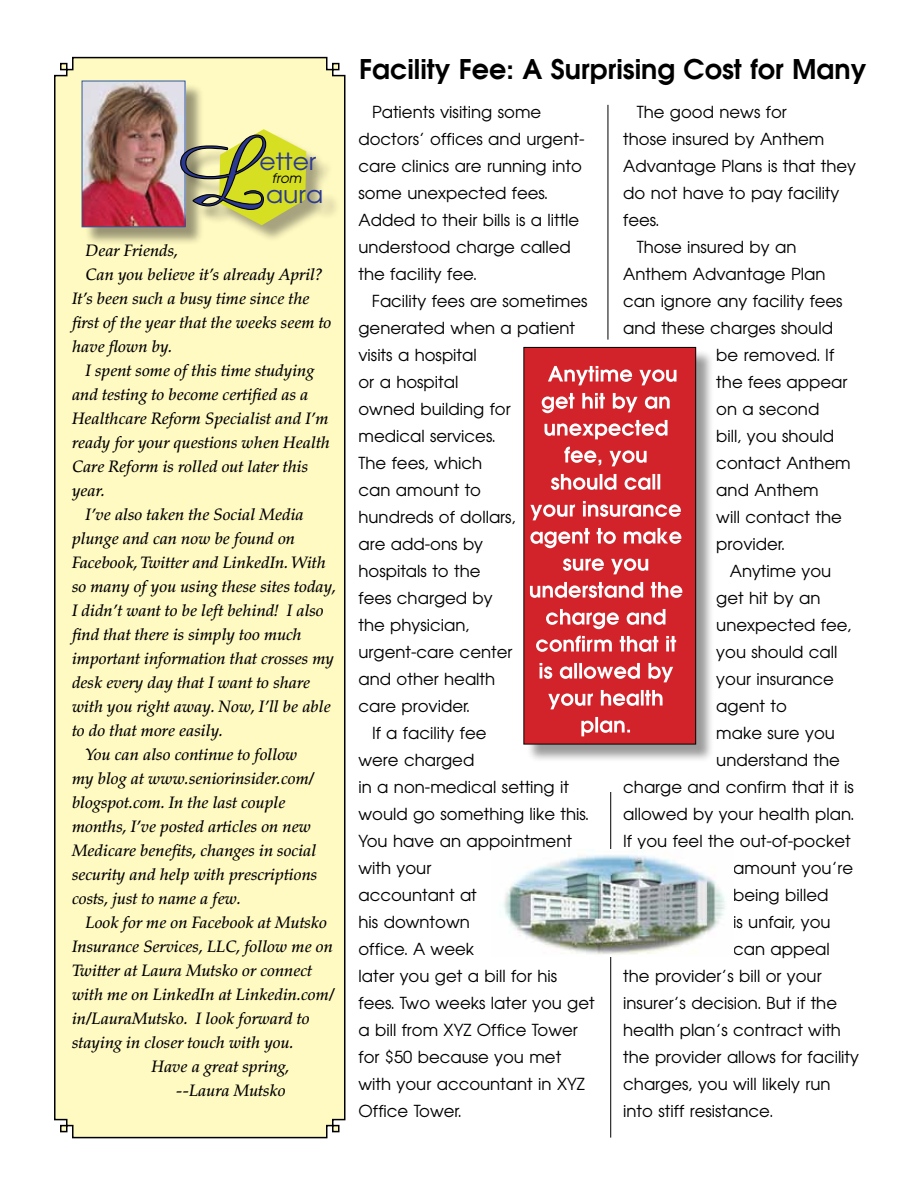
<style>
.page{position:relative;width:918px;height:1188px;background:#fff}
.page>*{position:absolute;margin:0;border:0;box-sizing:border-box;transform-origin:0 0}
.t1{font:101.7px "Amaze Normal";color:#2b3990;scale:.93 1}
.t2{font:700 27px "Avian";color:#000}
.t3{font:23.55px "Avian";color:#2b3990;scale:1.06 1}
.t4{font:16.5px/27px "Avian";color:#000}
.t5{font:italic 500 16.5px "Palatino";color:#000}
.t6{font:italic 13.35px "Avian";color:#000}
</style>
<div class="page">
<hr style="left:610px;top:792px;width:1px;height:346px;background:#000">
<div style="left:54px;top:56px;width:292px;height:1083px;background:#fffac2"></div>
<div style="left:84px;top:83px;width:120px;height:163px;background:#000;opacity:.4"></div>
<img style="left:84px;top:83px;width:99px;height:142px">
<div style="left:82px;top:81px;width:103px;height:146px;border:1px solid #31589b"></div>
<div style="left:183px;top:132px;width:157px;height:111px;background:#000;opacity:.35"></div>
<svg style="left:180px;top:129px;width:126px;height:96px;background:#caca5e"></svg>
<hr style="left:608px;top:105px;width:1px;height:235px;background:#000">
<div style="left:526px;top:349px;width:189px;height:414px;background:#000;opacity:.4"></div>
<div style="left:524px;top:347px;width:172px;height:397px;background:#d2232a"></div>
<div style="left:523px;top:347px;width:173px;height:397px;border:1px solid #000"></div>
<svg style="left:581px;top:717px;width:49px;height:19px"></svg>
<svg style="left:548px;top:690px;width:115px;height:19px"></svg>
<svg style="left:540px;top:663px;width:133px;height:19px"></svg>
<svg style="left:536px;top:636px;width:140px;height:16px"></svg>
<svg style="left:546px;top:609px;width:119px;height:20px"></svg>
<svg style="left:530px;top:582px;width:152px;height:16px"></svg>
<svg style="left:563px;top:558px;width:85px;height:16px"></svg>
<svg style="left:530px;top:528px;width:151px;height:20px"></svg>
<svg style="left:530px;top:501px;width:151px;height:19px"></svg>
<svg style="left:551px;top:474px;width:109px;height:16px"></svg>
<svg style="left:564px;top:447px;width:83px;height:19px"></svg>
<svg style="left:545px;top:420px;width:122px;height:19px"></svg>
<svg style="left:542px;top:393px;width:128px;height:20px"></svg>
<svg style="left:548px;top:366px;width:128px;height:19px"></svg>
<img style="left:502px;top:849px;width:223px;height:107px">
<h1 class="t1" style="left:178px;top:106px;width:99px">L</h1>
<h3 class="t3" style="left:259px;top:148px;width:55px">etter</h3>
<p class="t6" style="left:272px;top:170px;width:31px">from</p>
<h3 class="t3" style="left:266px;top:181px;width:55px">aura</h3>
<p class="t5" style="left:86px;top:241px;width:95px">Dear Friends,</p>
<p class="t5" style="left:86px;top:265px;width:238px">Can you believe it’s already April?</p>
<p class="t5" style="left:72px;top:289px;width:239px">It’s been such a busy time since the</p>
<p class="t5" style="left:72px;top:313px;width:261px">first of the year that the weeks seem to</p>
<p class="t5" style="left:72px;top:337px;width:102px">have flown by.</p>
<p class="t5" style="left:86px;top:361px;width:230px">I spent some of this time studying</p>
<p class="t5" style="left:72px;top:385px;width:238px">and testing to become certified as a</p>
<p class="t5" style="left:72px;top:409px;width:258px">Healthcare Reform Specialist and I’m</p>
<p class="t5" style="left:72px;top:433px;width:260px">ready for your questions when Health</p>
<p class="t5" style="left:72px;top:457px;width:238px">Care Reform is rolled out later this</p>
<p class="t5" style="left:72px;top:481px;width:35px">year.</p>
<p class="t5" style="left:86px;top:505px;width:220px">I’ve also taken the Social Media</p>
<p class="t5" style="left:72px;top:529px;width:225px">plunge and can now be found on</p>
<p class="t5" style="left:72px;top:553px;width:255px">Facebook, Twitter and LinkedIn. With</p>
<p class="t5" style="left:72px;top:577px;width:266px">so many of you using these sites today,</p>
<p class="t5" style="left:72px;top:601px;width:253px">I didn’t want to be left behind! I also</p>
<p class="t5" style="left:72px;top:625px;width:231px">find that there is simply too much</p>
<p class="t5" style="left:72px;top:649px;width:264px">important information that crosses my</p>
<p class="t5" style="left:72px;top:673px;width:240px">desk every day that I want to share</p>
<p class="t5" style="left:72px;top:697px;width:260px">with you right away. Now, I’ll be able</p>
<p class="t5" style="left:72px;top:721px;width:153px">to do that more easily.</p>
<p class="t5" style="left:86px;top:745px;width:214px">You can also continue to follow</p>
<p class="t5" style="left:72px;top:769px;width:244px">my blog at www.seniorinsider.com/</p>
<p class="t5" style="left:72px;top:793px;width:215px">blogspot.com. In the last couple</p>
<p class="t5" style="left:72px;top:817px;width:241px">months, I’ve posted articles on new</p>
<p class="t5" style="left:72px;top:841px;width:246px">Medicare benefits, changes in social</p>
<p class="t5" style="left:72px;top:865px;width:247px">security and help with prescriptions</p>
<p class="t5" style="left:72px;top:889px;width:171px">costs, just to name a few.</p>
<p class="t5" style="left:86px;top:913px;width:243px">Look for me on Facebook at Mutsko</p>
<p class="t5" style="left:72px;top:937px;width:262px">Insurance Services, LLC, follow me on</p>
<p class="t5" style="left:72px;top:961px;width:241px">Twitter at Laura Mutsko or connect</p>
<p class="t5" style="left:72px;top:985px;width:264px">with me on LinkedIn at Linkedin.com/</p>
<p class="t5" style="left:72px;top:1009px;width:239px">in/LauraMutsko. I look forward to</p>
<p class="t5" style="left:72px;top:1033px;width:223px">staying in closer touch with you.</p>
<p class="t5" style="left:152px;top:1057px;width:140px">Have a great spring,</p>
<p class="t5" style="left:176px;top:1081px;width:111px">--Laura Mutsko</p>
<h2 class="t2" style="left:359px;top:50px;width:509px">Facility Fee: A Surprising Cost for Many</h2>
<p class="t4" style="left:359px;top:98px;width:228px;text-indent:13px">Patients visiting some doctors’ offices and urgent&shy;care clinics are running into some unexpected fees.<br>Added to their bills is a little understood charge called the facility fee.</p>
<p class="t4" style="left:372px;top:287px;width:217px">Facility fees are sometimes</p>
<p class="t4" style="left:359px;top:314px;width:218px">generated when a patient</p>
<p class="t4" style="left:359px;top:341px;width:120px">visits a hospital</p>
<p class="t4" style="left:359px;top:368px;width:101px">or a hospital</p>
<p class="t4" style="left:359px;top:395px;width:154px">owned building for</p>
<p class="t4" style="left:359px;top:422px;width:138px">medical services.</p>
<p class="t4" style="left:359px;top:449px;width:125px">The fees, which</p>
<p class="t4" style="left:359px;top:476px;width:124px">can amount to</p>
<p class="t4" style="left:359px;top:503px;width:159px">hundreds of dollars,</p>
<p class="t4" style="left:359px;top:530px;width:126px">are add-ons by</p>
<p class="t4" style="left:359px;top:557px;width:124px">hospitals to the</p>
<p class="t4" style="left:359px;top:584px;width:136px">fees charged by</p>
<p class="t4" style="left:359px;top:611px;width:113px">the physician,</p>
<p class="t4" style="left:359px;top:638px;width:155px">urgent-care center</p>
<p class="t4" style="left:359px;top:665px;width:138px">and other health</p>
<p class="t4" style="left:359px;top:692px;width:113px">care provider.</p>
<p class="t4" style="left:372px;top:719px;width:116px">If a facility fee</p>
<p class="t4" style="left:359px;top:746px;width:117px">were charged</p>
<p class="t4" style="left:359px;top:773px;width:212px">in a non-medical setting it</p>
<p class="t4" style="left:359px;top:800px;width:232px">would go something like this.</p>
<p class="t4" style="left:359px;top:827px;width:215px">You have an appointment</p>
<p class="t4" style="left:359px;top:854px;width:74px">with your</p>
<p class="t4" style="left:359px;top:881px;width:120px">accountant at</p>
<p class="t4" style="left:359px;top:908px;width:113px">his downtown</p>
<p class="t4" style="left:359px;top:935px;width:117px">office. A week</p>
<p class="t4" style="left:359px;top:962px;width:200px">later you get a bill for his</p>
<p class="t4" style="left:359px;top:989px;width:238px">fees. Two weeks later you get</p>
<p class="t4" style="left:359px;top:1016px;width:221px">a bill from XYZ Office Tower</p>
<p class="t4" style="left:359px;top:1043px;width:204px">for $50 because you met</p>
<p class="t4" style="left:359px;top:1070px;width:228px">with your accountant in XYZ</p>
<p class="t4" style="left:359px;top:1097px;width:104px">Office Tower.</p>
<p class="t4" style="left:637px;top:98px;width:152px">The good news for</p>
<p class="t4" style="left:623px;top:125px;width:203px">those insured by Anthem</p>
<p class="t4" style="left:623px;top:152px;width:234px">Advantage Plans is that they</p>
<p class="t4" style="left:623px;top:179px;width:218px">do not have to pay facility</p>
<p class="t4" style="left:623px;top:206px;width:37px">fees.</p>
<p class="t4" style="left:637px;top:233px;width:161px">Those insured by an</p>
<p class="t4" style="left:623px;top:260px;width:204px">Anthem Advantage Plan</p>
<p class="t4" style="left:623px;top:287px;width:221px">can ignore any facility fees</p>
<p class="t4" style="left:623px;top:314px;width:211px">and these charges should</p>
<p class="t4" style="left:716px;top:341px;width:119px">be removed. If</p>
<p class="t4" style="left:716px;top:368px;width:133px">the fees appear</p>
<p class="t4" style="left:716px;top:395px;width:105px">on a second</p>
<p class="t4" style="left:716px;top:422px;width:119px">bill, you should</p>
<p class="t4" style="left:716px;top:449px;width:136px">contact Anthem</p>
<p class="t4" style="left:716px;top:476px;width:104px">and Anthem</p>
<p class="t4" style="left:716px;top:503px;width:127px">will contact the</p>
<p class="t4" style="left:716px;top:530px;width:70px">provider.</p>
<p class="t4" style="left:730px;top:557px;width:103px">Anytime you</p>
<p class="t4" style="left:716px;top:584px;width:106px">get hit by an</p>
<p class="t4" style="left:716px;top:611px;width:137px">unexpected fee,</p>
<p class="t4" style="left:716px;top:638px;width:123px">you should call</p>
<p class="t4" style="left:716px;top:665px;width:119px">your insurance</p>
<p class="t4" style="left:716px;top:692px;width:72px">agent to</p>
<p class="t4" style="left:716px;top:719px;width:120px">make sure you</p>
<p class="t4" style="left:716px;top:746px;width:125px">understand the</p>
<p class="t4" style="left:623px;top:773px;width:232px">charge and confirm that it is</p>
<p class="t4" style="left:623px;top:800px;width:232px">allowed by your health plan.</p>
<p class="t4" style="left:623px;top:827px;width:229px">If you feel the out-of-pocket</p>
<p class="t4" style="left:733px;top:854px;width:121px">amount you’re</p>
<p class="t4" style="left:733px;top:881px;width:97px">being billed</p>
<p class="t4" style="left:733px;top:908px;width:99px">is unfair, you</p>
<p class="t4" style="left:733px;top:935px;width:98px">can appeal</p>
<p class="t4" style="left:623px;top:962px;width:200px">the provider’s bill or your</p>
<p class="t4" style="left:623px;top:989px;width:215px">insurer’s decision. But if the</p>
<p class="t4" style="left:623px;top:1016px;width:219px">health plan’s contract with</p>
<p class="t4" style="left:623px;top:1043px;width:237px">the provider allows for facility</p>
<p class="t4" style="left:623px;top:1070px;width:209px">charges, you will likely run</p>
<p class="t4" style="left:623px;top:1097px;width:151px">into stiff resistance.</p>
</div>
